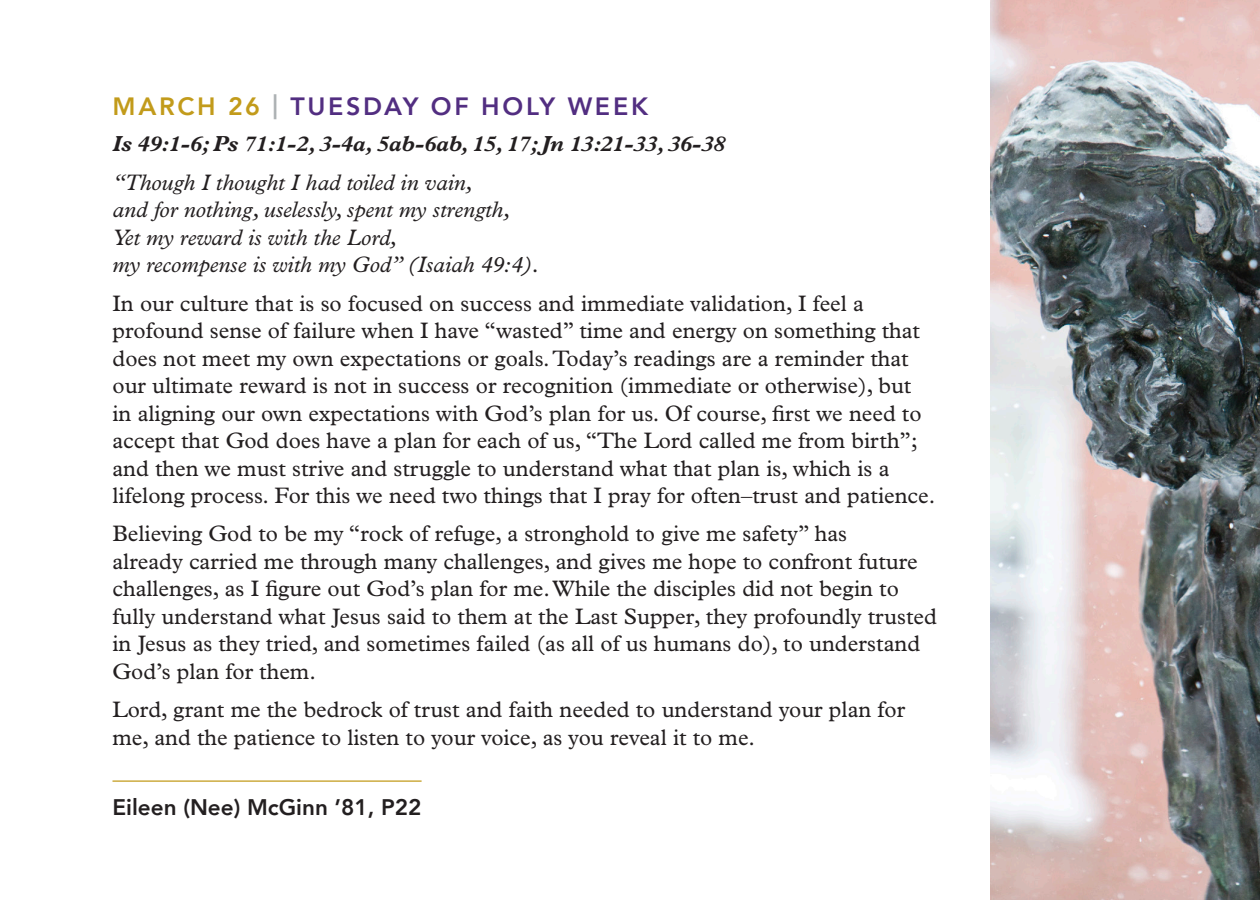
<style>
.page{position:relative;width:1260px;height:900px;background:#fff}
.page>*{position:absolute;margin:0;border:0;box-sizing:border-box;transform-origin:0 0}
.date{font:800 25px "Avenir";letter-spacing:.11em;color:#522e81}
.body_text{font:22.5px/27.5px "Plantin MT Pro";color:#231f20}
.body_text-2{font:italic 22.5px/27.5px "Plantin MT Pro";color:#231f20}
.Name{font:800 22.5px "Avenir";color:#231f20}
.date-2{font:italic 700 22px "Plantin MT Pro";letter-spacing:-.01em;color:#231f20}
.s1{color:#c29b1b}
.s2{color:#adb2b4}
</style>
<div class="page">
<hr style="left:112px;top:780px;width:310px;height:2px;background:#c29b1b">
<img style="left:990px;top:0;width:270px;height:900px">
<p class="date" style="left:112px;top:87px;width:537px"><span class="s1">MARCH 26</span> <span class="s2">|</span> TUESDAY OF HOLY WEEK</p>
<p class="date-2" style="left:112px;top:131px;width:614px">Is 49:1-6; Ps 71:1-2, 3-4a, 5ab-6ab, 15, 17; Jn 13:21-33, 36-38</p>
<p class="body_text-2" style="left:112px;top:168px;width:429px">“Though I thought I had toiled in vain,<br>and for nothing, uselessly, spent my strength, Yet my reward is with the Lord,<br>my recompense is with my God” (Isaiah 49:4).</p>
<p class="body_text" style="left:112px;top:289px;width:824px">In our culture that is so focused on success and immediate validation, I feel a profound sense of failure when I have “wasted” time and energy on something that does not meet my own expectations or goals. Today’s readings are a reminder that our ultimate reward is not in success or recognition (immediate or otherwise), but in aligning our own expectations with God’s plan for us. Of course, first we need to accept that God does have a plan for each of us, “The Lord called me from birth”; and then we must strive and struggle to understand what that plan is, which is a lifelong process. For this we need two things that I pray for often–trust and patience.</p>
<p class="body_text" style="left:112px;top:520px;width:826px">Believing God to be my “rock of refuge, a stronghold to give me safety” has<br>already carried me through many challenges, and gives me hope to confront future challenges, as I figure out God’s plan for me. While the disciples did not begin to fully understand what Jesus said to them at the Last Supper, they profoundly trusted in Jesus as they tried, and sometimes failed (as all of us humans do), to understand God’s plan for them.</p>
<p class="body_text" style="left:112px;top:696px;width:794px">Lord, grant me the bedrock of trust and faith needed to understand your plan for me, and the patience to listen to your voice, as you reveal it to me.</p>
<p class="Name" style="left:112px;top:790px;width:311px">Eileen (Nee) McGinn ’81, P22</p>
</div>
